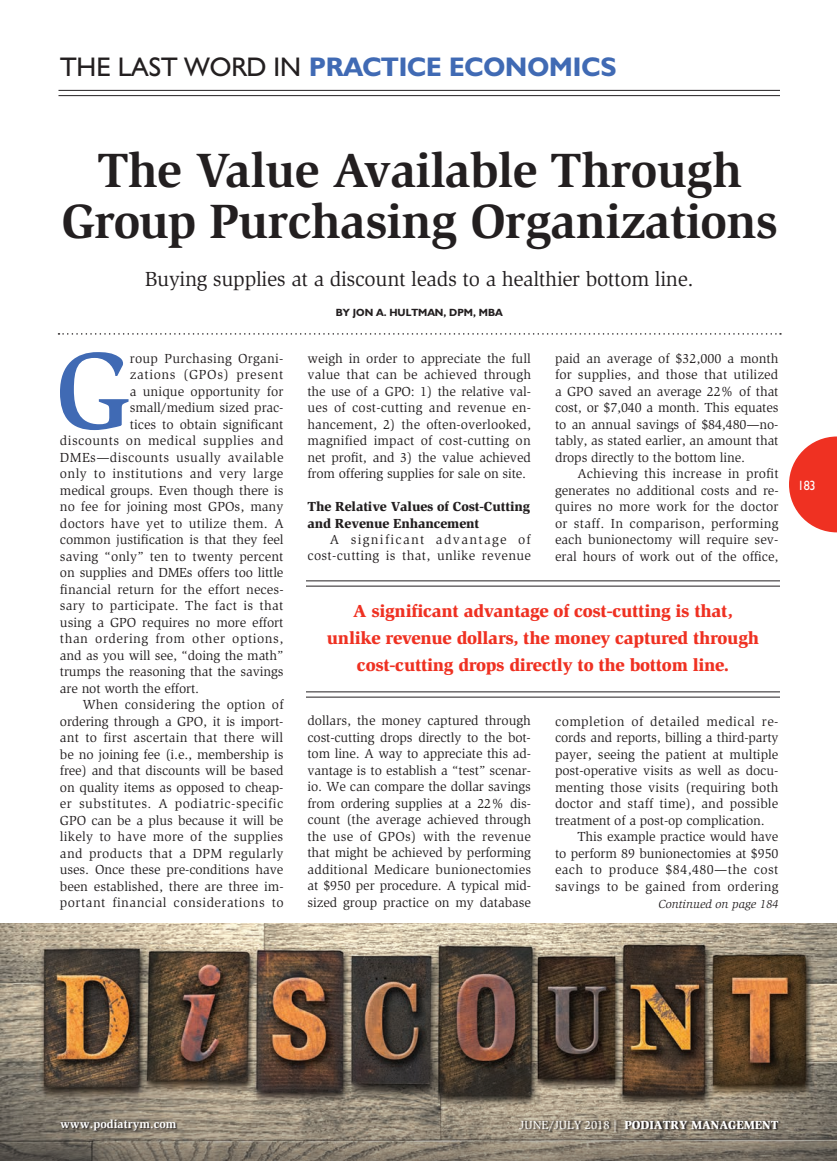
<style>
.page{position:relative;width:837px;height:1161px;background:#fff}
.page>*{position:absolute;margin:0;border:0;box-sizing:border-box;transform-origin:0 0}
.t1{font:500 112.05px "Slimbach";color:#406ab4}
.t2{font:700 49.5px/51px "Slimbach";letter-spacing:-.015em;color:#231f20;text-align:center}
.t3{font:700 27px "Humanist 521 BT";color:#406ab4}
.t4{font:21px "Slimbach";letter-spacing:-.015em;color:#231f20}
.t5{font:900 18px/27px "Slimbach";letter-spacing:-.015em;color:#ef3122;text-align:center}
.t6{font:13.5px/16.5px "Slimbach";color:#231f20;text-align:justify}
.t7{font:13.5px "Slimbach";letter-spacing:.03em;color:#231f20}
.t8{font:13.5px "Slimbach";letter-spacing:.035em;color:#231f20}
.t9{font:13.5px "Slimbach";letter-spacing:.02em;color:#231f20}
.t10{font:13.5px/16.5px "Slimbach";letter-spacing:.025em;color:#231f20;text-align:right}
.t11{font:900 13.5px/16.5px "Slimbach";letter-spacing:-.01em;color:#231f20}
.t12{font:13.5px "Slimbach";letter-spacing:.04em;color:#231f20}
.t13{font:13.5px "Slimbach";letter-spacing:.045em;color:#231f20}
.t14{font:13.5px "Humanist 521 BT";color:#fff;scale:.9 1}
.t15{font:900 12px "Slimbach";color:#fff}
.t16{font:italic 12px "Slimbach";color:#231f20}
.t17{font:700 12px "Slimbach";color:#fff}
.t18{font:700 10.5px "Humanist 521 BT";color:#231f20}
.s1{font-weight:400;color:#231f20}
.s2{font-weight:400}
</style>
<div class="page">
<img style="left:0;top:923px;width:837px;height:90px">
<svg style="left:0;top:1013px;width:837px;height:148px;background:#746452"></svg>
<svg style="left:60px;top:1120px;width:721px;height:14px;background:#887e6f"></svg>
<svg style="left:789px;top:436px;width:48px;height:96px"></svg>
<svg style="left:58px;top:333px;width:723px;height:2px"></svg>
<hr style="left:58px;top:90px;width:722px;height:1px;background:#231f20">
<hr style="left:58px;top:95px;width:722px;height:1px;background:#231f20">
<hr style="left:306px;top:580px;width:474px;height:1px;background:#231f20">
<hr style="left:306px;top:586px;width:474px;height:1px;background:#231f20">
<hr style="left:306px;top:692px;width:474px;height:1px;background:#231f20">
<hr style="left:306px;top:697px;width:474px;height:1px;background:#231f20">
<h3 class="t3" style="left:60px;top:50px;width:558px"><span class="s1">THE LAST WORD IN</span> PRACTICE ECONOMICS</h3>
<h2 class="t2" style="left:62px;top:145px;width:718px">The Value Available Through<br>Group Purchasing Organizations</h2>
<h3 class="t4" style="left:145px;top:267px;width:550px">Buying supplies at a discount leads to a healthier bottom line.</h3>
<h1 class="t1" style="left:54px;top:324px;width:78px">G</h1>
<p class="t6" style="left:130px;top:350px;width:155px">roup Purchasing Organi-</p>
<p class="t13" style="left:130px;top:367px;width:155px">zations (GPOs) present</p>
<p class="t6" style="left:130px;top:383px;width:155px">a unique opportunity for</p>
<p class="t6" style="left:130px;top:399px;width:155px">small/medium sized prac-</p>
<p class="t6" style="left:130px;top:416px;width:155px">tices to obtain significant</p>
<p class="t7" style="left:60px;top:433px;width:225px">discounts on medical supplies and</p>
<p class="t7" style="left:60px;top:449px;width:225px">DMEs—discounts usually available</p>
<p class="t7" style="left:60px;top:466px;width:225px">only to institutions and very large</p>
<p class="t6" style="left:60px;top:482px;width:225px">medical groups. Even though there is</p>
<p class="t6" style="left:60px;top:498px;width:225px">no fee for joining most GPOs, many</p>
<p class="t6" style="left:60px;top:515px;width:225px">doctors have yet to utilize them. A</p>
<p class="t6" style="left:60px;top:531px;width:225px">common justification is that they feel</p>
<p class="t6" style="left:60px;top:548px;width:225px">saving “only” ten to twenty percent</p>
<p class="t6" style="left:60px;top:564px;width:225px">on supplies and DMEs offers too little</p>
<p class="t6" style="left:60px;top:581px;width:225px">financial return for the effort neces-</p>
<p class="t9" style="left:60px;top:598px;width:225px">sary to participate. The fact is that</p>
<p class="t6" style="left:60px;top:614px;width:225px">using a GPO requires no more effort</p>
<p class="t12" style="left:60px;top:631px;width:225px">than ordering from other options,</p>
<p class="t6" style="left:60px;top:647px;width:225px">and as you will see, “doing the math”</p>
<p class="t6" style="left:60px;top:663px;width:225px">trumps the reasoning that the savings</p>
<p class="t6" style="left:60px;top:680px;width:141px">are not worth the effort.</p>
<p class="t6" style="left:83px;top:696px;width:203px">When considering the option of</p>
<p class="t6" style="left:60px;top:713px;width:225px">ordering through a GPO, it is import-</p>
<p class="t6" style="left:60px;top:729px;width:225px">ant to first ascertain that there will</p>
<p class="t6" style="left:60px;top:746px;width:225px">be no joining fee (i.e., membership is</p>
<p class="t6" style="left:60px;top:762px;width:225px">free) and that discounts will be based</p>
<p class="t6" style="left:60px;top:779px;width:225px">on quality items as opposed to cheap-</p>
<p class="t8" style="left:60px;top:796px;width:225px">er substitutes. A podiatric-specific</p>
<p class="t6" style="left:60px;top:812px;width:225px">GPO can be a plus because it will be</p>
<p class="t6" style="left:60px;top:828px;width:225px">likely to have more of the supplies</p>
<p class="t9" style="left:60px;top:845px;width:225px">and products that a DPM regularly</p>
<p class="t6" style="left:60px;top:861px;width:225px">uses. Once these pre-conditions have</p>
<p class="t6" style="left:60px;top:878px;width:225px">been established, there are three im-</p>
<p class="t8" style="left:60px;top:895px;width:225px">portant financial considerations to</p>
<p class="t18" style="left:336px;top:305px;width:168px">BY JON A. HULTMAN, DPM, MBA</p>
<p class="t6" style="left:307px;top:350px;width:225px">weigh in order to appreciate the full value that can be achieved through the use of a GPO: 1) the relative val&shy;ues of cost-cutting and revenue en&shy;hancement, 2) the often-overlooked, magnified impact of cost-cutting on net profit, and 3) the value achieved from offering supplies for sale on site.</p>
<p class="t11" style="left:307px;top:498px;width:224px">The Relative Values of Cost-Cutting and Revenue Enhancement</p>
<p class="t10" style="left:307px;top:531px;width:225px">A significant advantage of cost-cutting is that, unlike revenue</p>
<p class="t6" style="left:555px;top:350px;width:225px">paid an average of $32,000 a month for supplies, and those that utilized a GPO saved an average 22% of that cost, or $7,040 a month. This equates to an annual savings of $84,480—no&shy;tably, as stated earlier, an amount that drops directly to the bottom line.</p>
<p class="t6" style="left:555px;top:465px;width:225px;text-indent:23px">Achieving this increase in profit generates no additional costs and re&shy;quires no more work for the doctor or staff. In comparison, performing each bunionectomy will require sev&shy;eral hours of work out of the office,</p>
<h3 class="t5" style="left:327px;top:597px;width:434px">A significant advantage of cost-cutting is that, unlike revenue dollars, the money captured through cost-cutting drops directly to the bottom line.</h3>
<p class="t6" style="left:307px;top:713px;width:225px">dollars, the money captured through cost-cutting drops directly to the bot&shy;tom line. A way to appreciate this ad&shy;vantage is to establish a “test” scenar&shy;io. We can compare the dollar savings from ordering supplies at a 22% dis&shy;count (the average achieved through the use of GPOs) with the revenue that might be achieved by performing additional Medicare bunionectomies at $950 per procedure. A typical mid&shy;sized group practice on my database</p>
<p class="t6" style="left:555px;top:713px;width:225px">completion of detailed medical re&shy;cords and reports, billing a third-party payer, seeing the patient at multiple post-operative visits as well as docu&shy;menting those visits (requiring both doctor and staff time), and possible treatment of a post-op complication.</p>
<p class="t6" style="left:555px;top:828px;width:225px;text-indent:23px">This example practice would have to perform 89 bunionectomies at $950 each to produce $84,480—the cost savings to be gained from ordering</p>
<p class="t16" style="left:659px;top:897px;width:121px">Continued on page 184</p>
<p class="t14" style="left:798px;top:477px;width:21px">183</p>
<p class="t17" style="left:60px;top:1117px;width:118px">www.podiatrym.com</p>
<p class="t15" style="left:520px;top:1117px;width:260px"><span class="s2">JUNE/JULY 2018 |</span> PODIATRY MANAGEMENT</p>
</div>
